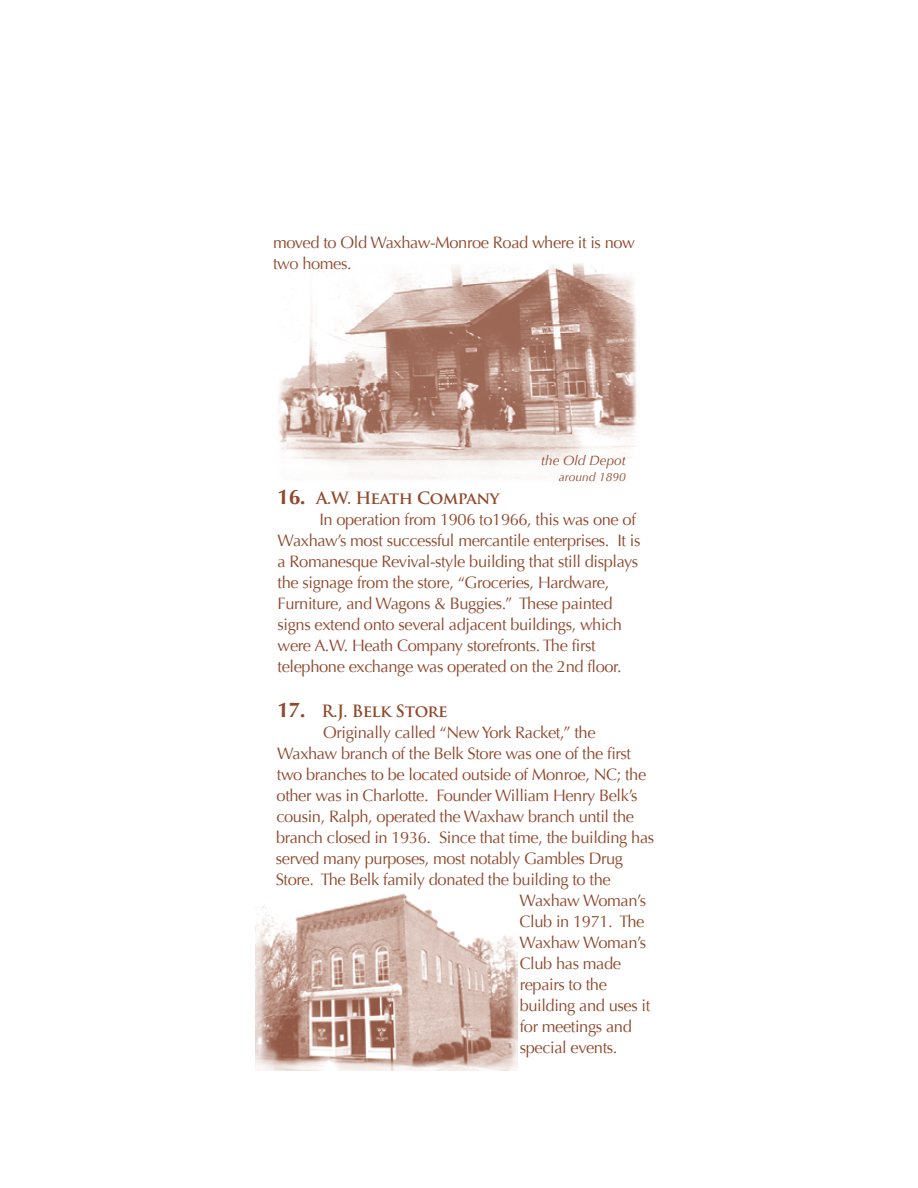
<style>
.page{position:relative;width:918px;height:1188px;background:#fff}
.page>*{position:absolute;margin:0;border:0;box-sizing:border-box;transform-origin:0 0}
.t1{font:16.5px/21px "Optima";letter-spacing:-.025em;color:#90492d}
.t2{font:700 16.5px "Trajan Pro";letter-spacing:-.025em;color:#90492d}
.t3{font:italic 13.5px "Optima";color:#90492d}
.t4{font:italic 12px "Optima";color:#90492d}
.s1{font-family:"Optima";font-size:21px}
</style>
<div class="page">
<img style="left:279px;top:263px;width:358px;height:217px">
<img style="left:256px;top:893px;width:261px;height:178px">
<p class="t1" style="left:273px;top:232px;width:363px">moved to Old Waxhaw-Monroe Road where it is now two homes.</p>
<p class="t3" style="left:541px;top:453px;width:86px">the Old Depot</p>
<p class="t4" style="left:559px;top:470px;width:68px">around 1890</p>
<p class="t2" style="left:278px;top:488px;width:224px"><span class="s1">16.</span> A.W. Heath Company</p>
<p class="t1" style="left:319px;top:509px;width:318px">In operation from 1906 to1966, this was one of</p>
<p class="t1" style="left:278px;top:530px;width:364px">Waxhaw’s most successful mercantile enterprises. It is</p>
<p class="t1" style="left:278px;top:551px;width:362px">a Romanesque Revival-style building that still displays</p>
<p class="t1" style="left:278px;top:572px;width:333px">the signage from the store, “Groceries, Hardware,</p>
<p class="t1" style="left:278px;top:593px;width:337px">Furniture, and Wagons &amp; Buggies.” These painted</p>
<p class="t1" style="left:278px;top:614px;width:346px">signs extend onto several adjacent buildings, which</p>
<p class="t1" style="left:278px;top:635px;width:320px">were A.W. Heath Company storefronts. The first</p>
<p class="t1" style="left:278px;top:656px;width:346px">telephone exchange was operated on the 2nd floor.</p>
<p class="t2" style="left:278px;top:701px;width:172px"><span class="s1">17.</span> R.J. Belk Store</p>
<p class="t1" style="left:323px;top:723px;width:274px">Originally called “New York Racket,” the</p>
<p class="t1" style="left:277px;top:744px;width:356px">Waxhaw branch of the Belk Store was one of the first</p>
<p class="t1" style="left:277px;top:765px;width:371px">two branches to be located outside of Monroe, NC; the</p>
<p class="t1" style="left:277px;top:786px;width:363px">other was in Charlotte. Founder William Henry Belk’s</p>
<p class="t1" style="left:276px;top:807px;width:359px">cousin, Ralph, operated the Waxhaw branch until the</p>
<p class="t1" style="left:276px;top:828px;width:380px">branch closed in 1936. Since that time, the building has</p>
<p class="t1" style="left:276px;top:849px;width:349px">served many purposes, most notably Gambles Drug</p>
<p class="t1" style="left:276px;top:870px;width:337px">Store. The Belk family donated the building to the</p>
<p class="t1" style="left:520px;top:891px;width:128px">Waxhaw Woman’s</p>
<p class="t1" style="left:520px;top:912px;width:126px">Club in 1971. The</p>
<p class="t1" style="left:520px;top:933px;width:128px">Waxhaw Woman’s</p>
<p class="t1" style="left:520px;top:954px;width:103px">Club has made</p>
<p class="t1" style="left:520px;top:975px;width:89px">repairs to the</p>
<p class="t1" style="left:520px;top:996px;width:132px">building and uses it</p>
<p class="t1" style="left:520px;top:1017px;width:114px">for meetings and</p>
<p class="t1" style="left:520px;top:1038px;width:99px">special events.</p>
</div>
